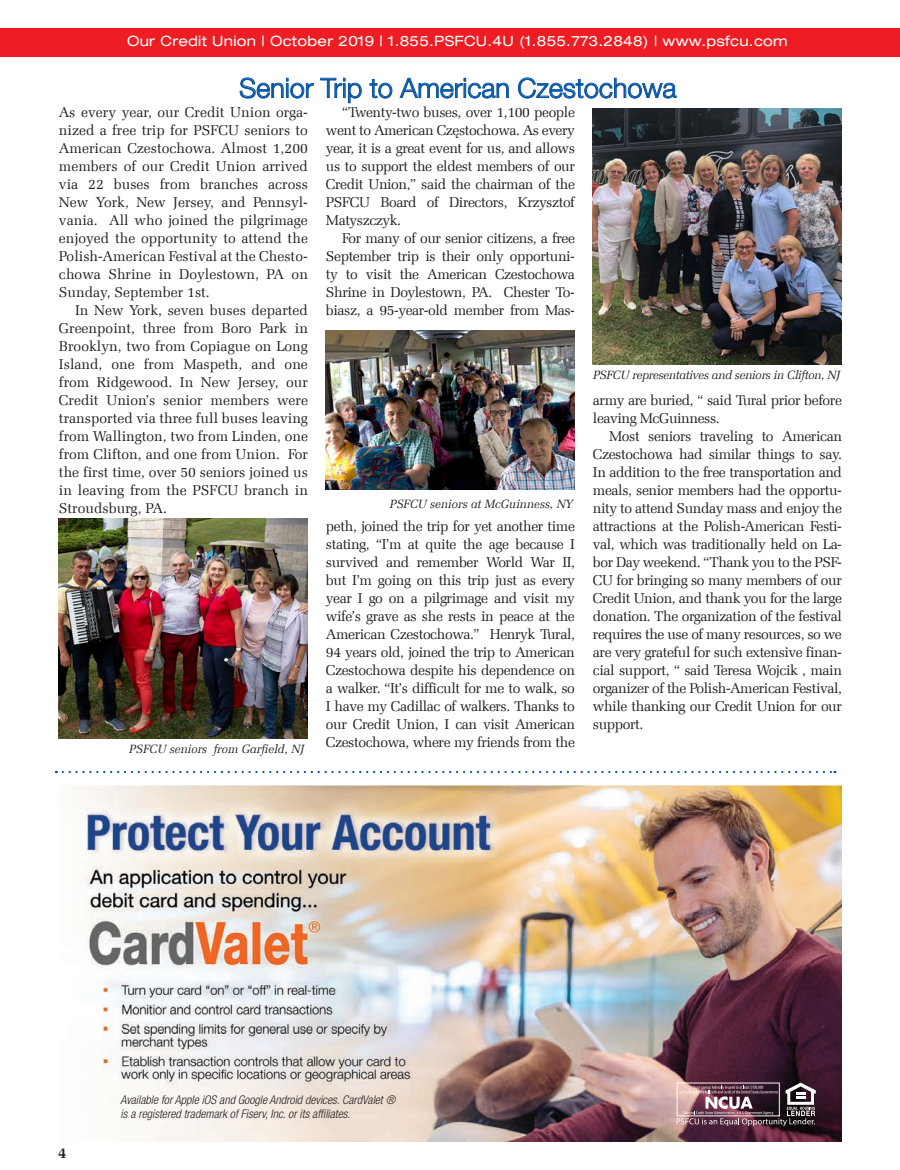
<style>
.page{position:relative;width:900px;height:1170px;background:#fff}
.page>*{position:absolute;margin:0;border:0;box-sizing:border-box;transform-origin:0 0}
.t1{font:300 27px "Helvetica Neue LT Pro";color:#0a55a4}
.page_numbers{font:15px "Zapf Ellipt EU Bold";color:#231f20}
.first_paragraph{font:14.25px/18px "Zapf Ellipt EU Normal";letter-spacing:-.03em;color:#231f20;text-align:justify}
.t2{font:expanded 14.25px "Helvetica Neue LT Pro";letter-spacing:.02em;color:#fff}
.page_numbers-2{font:italic 300 condensed 12px/14.4px "Helvetica Neue LT Pro";color:#231f20}
.t3{font:12px "Zapf Ellipt EU Italic";color:#231f20}
.t4{font:12px "Zapf Ellipt EU Italic";letter-spacing:-.02em;color:#231f20}
</style>
<div class="page">
<img style="left:79px;top:786px;width:763px;height:355px">
<svg style="left:63px;top:771px;width:772px;height:2px"></svg>
<svg style="left:239px;top:77px;width:75px;height:22px"></svg>
<svg style="left:320px;top:78px;width:42px;height:25px"></svg>
<svg style="left:369px;top:79px;width:24px;height:20px"></svg>
<svg style="left:399px;top:78px;width:110px;height:21px"></svg>
<svg style="left:518px;top:77px;width:159px;height:22px"></svg>
<div style="left:0;top:29px;width:900px;height:28px;background:#ee1d23"></div>
<img style="left:677px;top:1083px;width:139px;height:43px">
<img style="left:325px;top:330px;width:249px;height:159px">
<img style="left:592px;top:109px;width:249px;height:256px">
<img style="left:59px;top:518px;width:249px;height:221px">
<p class="t2" style="left:127px;top:32px;width:662px">Our Credit Union | October 2019 | 1.855.PSFCU.4U (1.855.773.2848) | www.psfcu.com</p>
<p class="t1" style="left:239px;top:71px;width:439px">Senior Trip to American Czestochowa</p>
<p class="first_paragraph" style="left:59px;top:103px;width:251px">As every year, our Credit Union orga&shy;nized a free trip for PSFCU seniors to American Czestochowa. Almost 1,200 members of our Credit Union arrived via 22 buses from branches across New York, New Jersey, and Pennsyl&shy;vania. All who joined the pilgrimage enjoyed the opportunity to attend the Polish-American Festival at the Chesto&shy;chowa Shrine in Doylestown, PA on Sunday, September 1st.</p>
<p class="first_paragraph" style="left:59px;top:301px;width:251px;text-indent:16px">In New York, seven buses departed Greenpoint, three from Boro Park in Brooklyn, two from Copiague on Long Island, one from Maspeth, and one from Ridgewood. In New Jersey, our Credit Union’s senior members were transported via three full buses leaving from Wallington, two from Linden, one from Clifton, and one from Union. For the first time, over 50 seniors joined us in leaving from the PSFCU branch in Stroudsburg, PA.</p>
<p class="t3" style="left:129px;top:741px;width:176px">PSFCU seniors from Garfield, NJ</p>
<p class="first_paragraph" style="left:326px;top:103px;width:251px;text-indent:16px">“Twenty-two buses, over 1,100 people went to American Częstochowa. As every year, it is a great event for us, and allows us to support the eldest members of our Credit Union,” said the chairman of the PSFCU Board of Directors, Krzysztof Matyszczyk.</p>
<p class="first_paragraph" style="left:326px;top:229px;width:251px;text-indent:16px">For many of our senior citizens, a free September trip is their only opportuni&shy;ty to visit the American Czestochowa Shrine in Doylestown, PA. Chester To&shy;biasz, a 95-year-old member from Mas-</p>
<p class="t3" style="left:390px;top:497px;width:184px">PSFCU seniors at McGuinness, NY</p>
<p class="first_paragraph" style="left:326px;top:517px;width:251px">peth, joined the trip for yet another time stating, “I’m at quite the age because I survived and remember World War II, but I’m going on this trip just as every year I go on a pilgrimage and visit my wife’s grave as she rests in peace at the American Czestochowa.” Henryk Tural, 94 years old, joined the trip to American Czestochowa despite his dependence on a walker. “It’s difficult for me to walk, so I have my Cadillac of walkers. Thanks to our Credit Union, I can visit American Czestochowa, where my friends from the</p>
<p class="t4" style="left:593px;top:368px;width:248px">PSFCU representatives and seniors in Clifton, NJ</p>
<p class="first_paragraph" style="left:593px;top:391px;width:251px">army are buried, “ said Tural prior before leaving McGuinness.</p>
<p class="first_paragraph" style="left:593px;top:427px;width:251px;text-indent:16px">Most seniors traveling to American Czestochowa had similar things to say.<br>In addition to the free transportation and meals, senior members had the opportu&shy;nity to attend Sunday mass and enjoy the attractions at the Polish-American Festi&shy;val, which was traditionally held on La&shy;bor Day weekend. “Thank you to the PSF-CU for bringing so many members of our Credit Union, and thank you for the large donation. The organization of the festival requires the use of many resources, so we are very grateful for such extensive finan&shy;cial support, “ said Teresa Wojcik , main organizer of the Polish-American Festival, while thanking our Credit Union for our support.</p>
<p class="page_numbers" style="left:58px;top:1143px;width:10px">4</p>
<p class="page_numbers-2" style="left:121px;top:1093px;width:276px">Available for Apple iOS and Google Android devices. CardValet ® is a registered trademark of Fiserv, Inc. or its affiliates.</p>
</div>
